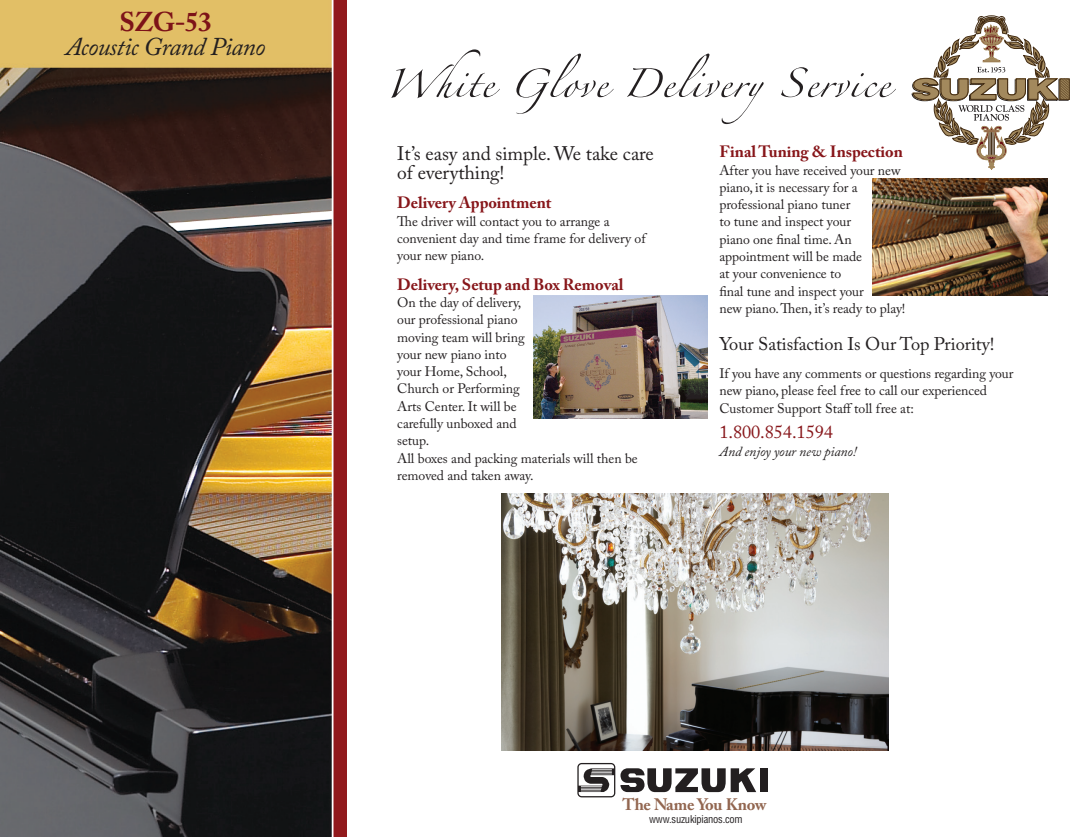
<style>
.page{position:relative;width:1080px;height:837px;background:#fff}
.page>*{position:absolute;margin:0;border:0;box-sizing:border-box;transform-origin:0 0}
.t1{font:64.5px "Zapfino Extra LT One";letter-spacing:.02em;color:#231f20}
.t2{font:italic 42px "Adobe Caslon Pro";letter-spacing:-.02em;color:#231f20}
.t3{font:700 27px "Adobe Caslon Pro";color:#7d1318}
.t4{font:italic 25.5px "Adobe Caslon Pro";letter-spacing:-.02em;color:#231f20}
.t5{font:19.5px/19.5px "Adobe Caslon Pro";letter-spacing:-.005em;color:#231f20}
.t6{font:18.3px "Adobe Caslon Pro";letter-spacing:-.005em;color:#231f20}
.t7{font:18.3px "Adobe Caslon Pro";letter-spacing:-.005em;color:#87161a}
.t8{font:700 16.5px "Adobe Caslon Pro";letter-spacing:-.03em;color:#926650}
.t9{font:700 16.35px "Adobe Caslon Pro";letter-spacing:-.005em;color:#87161a}
.t10{font:13.8px/17.2px "Adobe Caslon Pro";letter-spacing:-.005em;color:#231f20}
.t11{font:italic 13.8px "Adobe Caslon Pro";letter-spacing:-.005em;color:#231f20}
.t12{font:condensed 10.5px "Helvetica";letter-spacing:-.02em;color:#231f20}
</style>
<div class="page">
<img style="left:534px;top:296px;width:173px;height:123px">
<img style="left:873px;top:179px;width:175px;height:117px">
<img style="left:0;top:0;width:346px;height:837px">
<svg style="left:912px;top:16px;width:157px;height:154px"></svg>
<div style="left:760px;top:768px;width:7px;height:24px;background:#231f20"></div>
<svg style="left:577px;top:763px;width:179px;height:34px"></svg>
<img style="left:502px;top:493px;width:386px;height:258px">
<h3 class="t3" style="left:120px;top:6px;width:93px">SZG-53</h3>
<h3 class="t4" style="left:66px;top:31px;width:201px">Acoustic Grand Piano</h3>
<h2 class="t2" style="left:66px;top:9px;width:200px">Specifications</h2>
<h2 class="t2" style="left:99px;top:9px;width:135px">Delivery</h2>
<h1 class="t1" style="left:385px;top:37px;width:506px">White Glove Delivery Service</h1>
<h3 class="t5" style="left:397px;top:143px;width:258px">It’s easy and simple. We take care of everything!</h3>
<p class="t9" style="left:397px;top:193px;width:156px">Delivery Appointment</p>
<p class="t10" style="left:397px;top:212px;width:250px">The driver will contact you to arrange a convenient day and time frame for delivery of your new piano.</p>
<p class="t9" style="left:397px;top:274px;width:228px">Delivery, Setup and Box Removal</p>
<p class="t10" style="left:397px;top:294px;width:242px">On the day of delivery,<br>our professional piano<br>moving team will bring<br>your new piano into<br>your Home, School,<br>Church or Performing<br>Arts Center. It will be<br>carefully unboxed and<br>setup.<br>All boxes and packing materials will then be removed and taken away.</p>
<p class="t9" style="left:719px;top:142px;width:185px">Final Tuning &amp; Inspection</p>
<p class="t10" style="left:719px;top:161px;width:188px">After you have received your new piano, it is necessary for a professional piano tuner<br>to tune and inspect your<br>piano one final time. An appointment will be made<br>at your convenience to<br>final tune and inspect your<br>new piano. Then, it’s ready to play!</p>
<h3 class="t6" style="left:719px;top:333px;width:277px">Your Satisfaction Is Our Top Priority!</h3>
<p class="t10" style="left:719px;top:365px;width:296px">If you have any comments or questions regarding your new piano, please feel free to call our experienced<br>Customer Support Staff toll free at:</p>
<h3 class="t7" style="left:719px;top:421px;width:115px">1.800.854.1594</h3>
<p class="t11" style="left:719px;top:443px;width:139px">And enjoy your new piano!</p>
<p class="t8" style="left:622px;top:795px;width:146px">The Name You Know</p>
<p class="t12" style="left:649px;top:812px;width:95px">www.suzukipianos.com</p>
</div>
